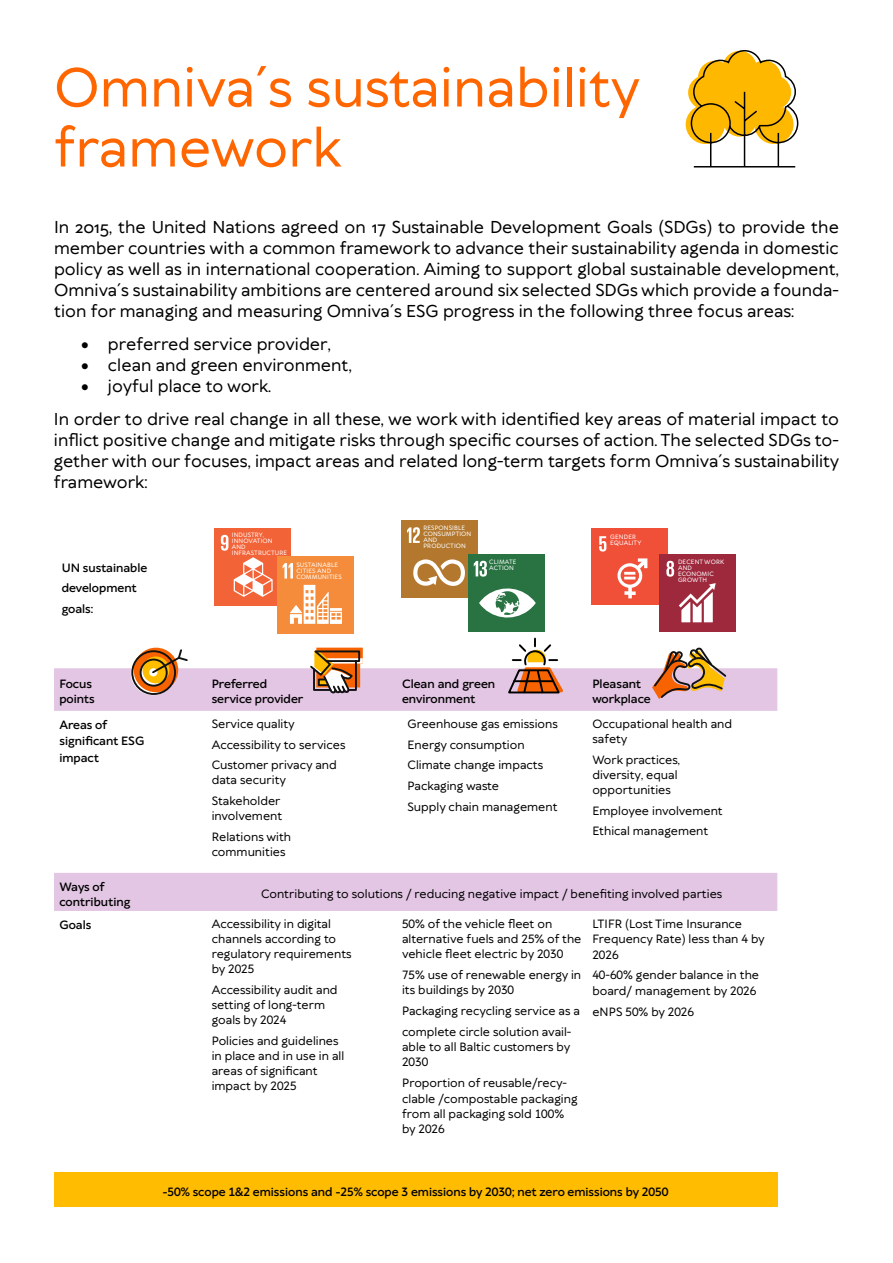
<style>
.page{position:relative;width:893px;height:1263px;background:#fff}
.page>*{position:absolute;margin:0;border:0;box-sizing:border-box;transform-origin:0 0}
.t1{font:500 52.5px/60px "TT Wellingtons";color:#f60}
.t2{font:500 16.5px/21px "TT Wellingtons";color:#000;text-align:justify}
.t3{font:500 11.55px/15px "TT Wellingtons";color:#000}
.t4{font:11.55px/15px "TT Wellingtons Dm Bd";color:#000}
.t5{font:500 6px/6px "TT Wellingtons";letter-spacing:.02em;color:#fff}
</style>
<div class="page">
<div style="left:686px;top:105px;width:39px;height:39px;background:#ffb800;border-radius:50%"></div>
<svg style="left:688px;top:50px;width:111px;height:118px"></svg>
<svg style="left:54px;top:668px;width:723px;height:243px"></svg>
<div style="left:54px;top:1172px;width:723px;height:35px;background:#ffbc01"></div>
<div style="left:214px;top:529px;width:77px;height:77px;background:#f26338"></div>
<svg style="left:221px;top:535px;width:7px;height:16px"></svg>
<svg style="left:234px;top:557px;width:39px;height:40px"></svg>
<div style="left:277px;top:556px;width:77px;height:77px;background:#f58c3b"></div>
<svg style="left:283px;top:563px;width:10px;height:15px"></svg>
<svg style="left:290px;top:585px;width:52px;height:39px"></svg>
<div style="left:401px;top:521px;width:77px;height:77px;background:#b3782e"></div>
<svg style="left:407px;top:527px;width:13px;height:16px"></svg>
<svg style="left:413px;top:559px;width:52px;height:27px"></svg>
<div style="left:469px;top:554px;width:76px;height:77px;background:#297342"></div>
<svg style="left:474px;top:561px;width:13px;height:16px"></svg>
<svg style="left:479px;top:588px;width:57px;height:30px"></svg>
<div style="left:592px;top:529px;width:76px;height:76px;background:#f04f38"></div>
<svg style="left:599px;top:536px;width:7px;height:16px"></svg>
<svg style="left:617px;top:558px;width:30px;height:40px"></svg>
<div style="left:659px;top:554px;width:77px;height:78px;background:#9e293d"></div>
<svg style="left:666px;top:561px;width:8px;height:16px"></svg>
<svg style="left:679px;top:583px;width:37px;height:39px"></svg>
<svg style="left:130px;top:648px;width:59px;height:48px"></svg>
<svg style="left:506px;top:637px;width:57px;height:58px"></svg>
<svg style="left:308px;top:648px;width:55px;height:47px"></svg>
<svg style="left:652px;top:647px;width:76px;height:52px"></svg>
<h1 class="t1" style="left:54px;top:57px;width:588px">Omniva´s sustainability framework</h1>
<p class="t2" style="left:54px;top:216px;width:786px">In 2015, the United Nations agreed on 17 Sustainable Development Goals (SDGs) to provide the member countries with a common framework to advance their sustainability agenda in domestic policy as well as in international cooperation. Aiming to support global sustainable development, Omniva´s sustainability ambitions are centered around six selected SDGs which provide a founda&shy;tion for managing and measuring Omniva´s ESG progress in the following three focus areas:</p>
<h2 class="t2" style="left:81px;top:333px;width:251px">• preferred service provider,</h2>
<h2 class="t2" style="left:81px;top:354px;width:272px">• clean and green environment,</h2>
<h2 class="t2" style="left:54px;top:369px;width:786px;line-height:33px;text-indent:27px">• joyful place to work.<br>In order to drive real change in all these, we work with identified key areas of material impact to</h2>
<h2 class="t2" style="left:54px;top:429px;width:787px">inflict positive change and mitigate risks through specific courses of action. The selected SDGs to&shy;gether with our focuses, impact areas and related long-term targets form Omniva´s sustainability framework:</h2>
<p class="t4" style="left:62px;top:556px;width:87px;line-height:20.9px">UN sustainable development goals:</p>
<p class="t5" style="left:423px;top:524px;width:50px">RESPONSIBLE<br>CONSUMPTION<br>AND<br>PRODUCTION</p>
<p class="t5" style="left:232px;top:532px;width:57px">INDUSTRY,<br>INNOVATION<br>AND<br>INFRASTRUCTURE</p>
<p class="t5" style="left:610px;top:534px;width:33px">GENDER<br>EQUALITY</p>
<p class="t5" style="left:296px;top:562px;width:47px">SUSTAINABLE<br>CITIES AND<br>COMMUNITIES</p>
<p class="t5" style="left:489px;top:558px;width:29px">CLIMATE<br>ACTION</p>
<p class="t5" style="left:678px;top:558px;width:48px">DECENT WORK<br>AND<br>ECONOMIC<br>GROWTH</p>
<p class="t4" style="left:59px;top:676px;width:37px">Focus points</p>
<p class="t4" style="left:212px;top:676px;width:93px">Preferred service provider</p>
<p class="t4" style="left:402px;top:676px;width:95px">Clean and green environment</p>
<p class="t4" style="left:592px;top:676px;width:60px">Pleasant workplace</p>
<p class="t4" style="left:59px;top:715px;width:86px;line-height:17px">Areas of significant ESG impact</p>
<p class="t3" style="left:212px;top:713px;width:135px;line-height:20.9px">Service quality<br>Accessibility to services<br>Customer privacy and</p>
<p class="t3" style="left:212px;top:770px;width:76px;line-height:20.9px">data security<br>Stakeholder</p>
<p class="t3" style="left:212px;top:805px;width:81px;line-height:20.9px">involvement<br>Relations with</p>
<p class="t3" style="left:212px;top:844px;width:75px">communities</p>
<p class="t3" style="left:407px;top:713px;width:152px;line-height:20.9px">Greenhouse gas emissions<br>Energy consumption<br>Climate change impacts<br>Packaging waste<br>Supply chain management</p>
<p class="t3" style="left:592px;top:716px;width:141px">Occupational health and safety</p>
<p class="t3" style="left:592px;top:752px;width:89px">Work practices, diversity, equal opportunities</p>
<p class="t3" style="left:592px;top:800px;width:132px;line-height:20.9px">Employee involvement<br>Ethical management</p>
<p class="t4" style="left:59px;top:878px;width:72px">Ways of contributing</p>
<p class="t3" style="left:261px;top:886px;width:463px">Contributing to solutions / reducing negative impact / benefiting involved parties</p>
<p class="t4" style="left:59px;top:916px;width:33px">Goals</p>
<p class="t3" style="left:212px;top:916px;width:142px">Accessibility in digital channels according to regulatory requirements by 2025</p>
<p class="t3" style="left:212px;top:982px;width:127px">Accessibility audit and setting of long-term goals by 2024</p>
<p class="t3" style="left:212px;top:1033px;width:134px">Policies and guidelines in place and in use in all areas of significant impact by 2025</p>
<p class="t3" style="left:592px;top:916px;width:174px">LTIFR (Lost Time Insurance<br>Frequency Rate) less than 4 by<br>2026</p>
<p class="t3" style="left:592px;top:967px;width:168px">40-60% gender balance in the board/ management by 2026</p>
<p class="t3" style="left:592px;top:1004px;width:103px">eNPS 50% by 2026</p>
<p class="t3" style="left:402px;top:916px;width:181px">50% of the vehicle fleet on alternative fuels and 25% of the vehicle fleet electric by 2030</p>
<p class="t3" style="left:402px;top:967px;width:181px">75% use of renewable energy in its buildings by 2030</p>
<p class="t3" style="left:402px;top:1000px;width:180px;line-height:20.9px">Packaging recycling service as a complete circle solution avail-</p>
<p class="t3" style="left:402px;top:1039px;width:170px">able to all Baltic customers by<br>2030</p>
<p class="t3" style="left:402px;top:1075px;width:177px">Proportion of reusable/recy&shy;clable /compostable packaging from all packaging sold 100% by 2026</p>
<p class="t4" style="left:163px;top:1183px;width:507px">-50% scope 1&amp;2 emissions and -25% scope 3 emissions by 2030; net zero emissions by 2050</p>
</div>
